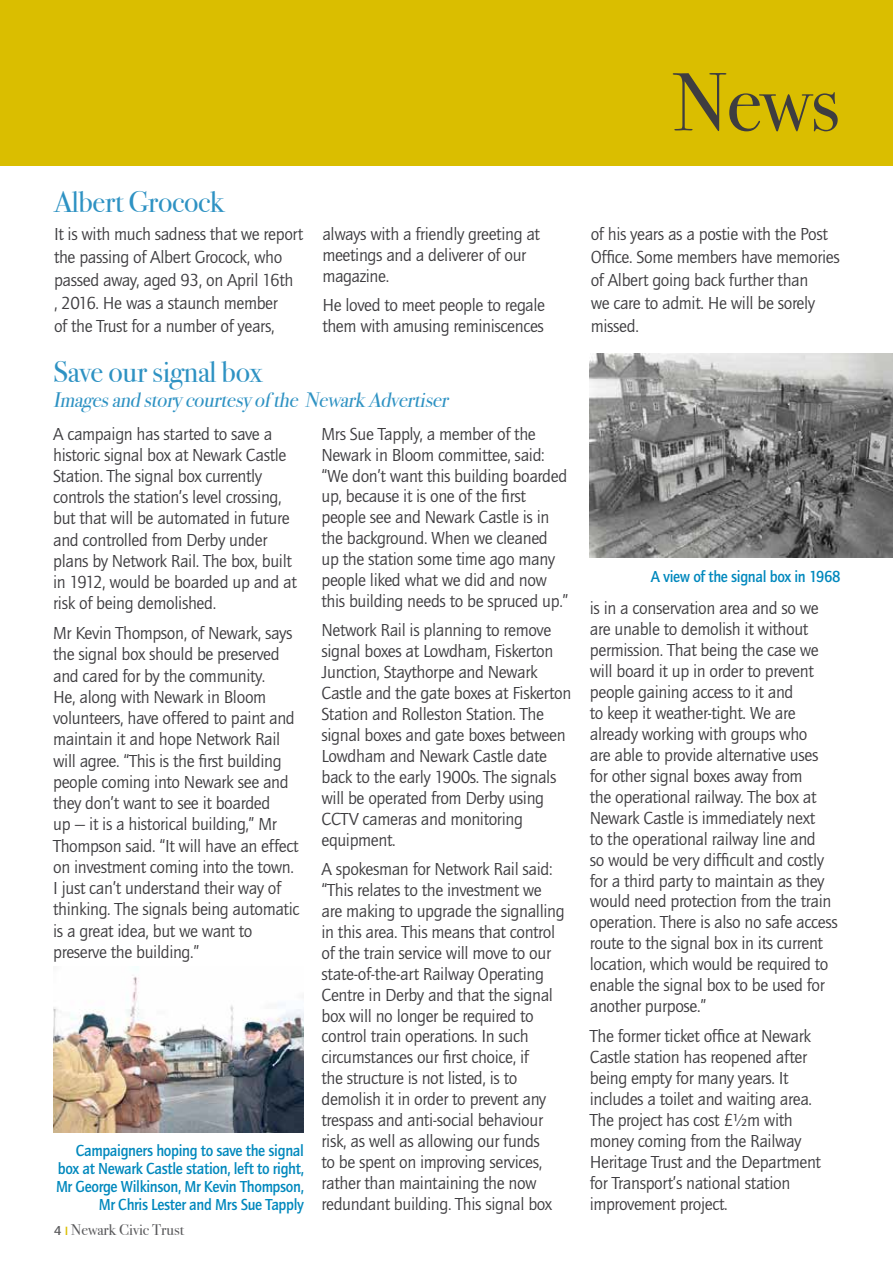
<style>
.page{position:relative;width:893px;height:1263px;background:#fff}
.page>*{position:absolute;margin:0;border:0;box-sizing:border-box;transform-origin:0 0}
.t1{font:82.5px "Bodoni Svty Two OSITCTT Book";color:#3e3d40}
.t2{font:30px "Bodoni Svty Two OSITCTT Book";letter-spacing:-.01em;color:#2e92c3}
.t3{font:italic 21px "Bodoni Svty Two OSITCTT Book";color:#2e92c3}
.t4{font:18px/20.9px "Quay Sans EF";letter-spacing:-.02em;color:#3e3d40}
.t5{font:500 16.5px/18px "Quay Sans EF";letter-spacing:-.02em;color:#0088bd;text-align:right;scale:.93 1}
.t6{font:15.6px "Bodoni Svty Two OSITCTT Book";color:#58585a}
.s1{font-family:"Quay Sans EF";font-weight:500;font-size:13.35px}
.s2{font-family:"Quay Sans EF";font-weight:500;font-size:12.45px;color:#dabe00}
</style>
<div class="page">
<div style="left:0;top:0;width:893px;height:166px;background:#dabe00"></div>
<img style="left:53px;top:966px;width:251px;height:167px">
<img style="left:590px;top:354px;width:303px;height:203px">
<h1 class="t1" style="left:673px;top:53px;width:168px">News</h1>
<h2 class="t2" style="left:54px;top:183px;width:172px">Albert Grocock</h2>
<p class="t4" style="left:54px;top:223px;width:251px;line-height:23px">It is with much sadness that we report the passing of Albert Grocock, who passed away, aged 93, on April 16th<br>, 2016. He was a staunch member<br>of the Trust for a number of years,</p>
<p class="t4" style="left:322px;top:224px;width:219px">always with a friendly greeting at meetings and a deliverer of our magazine.</p>
<p class="t4" style="left:322px;top:295px;width:224px">He loved to meet people to regale them with amusing reminiscences</p>
<h2 class="t2" style="left:53px;top:354px;width:211px">Save our signal box</h2>
<p class="t3" style="left:53px;top:387px;width:401px">Imagesand story courtesy of the Newark Advertiser</p>
<p class="t4" style="left:53px;top:423px;width:245px;line-height:21.3px">A campaign has started to save a historic signal box at Newark Castle Station. The signal box currently controls the station’s level crossing, but that will be automated in future and controlled from Derby under plans by Network Rail. The box, built in 1912, would be boarded up and at risk of being demolished.</p>
<p class="t4" style="left:53px;top:623px;width:248px;line-height:21.3px">Mr Kevin Thompson, of Newark, says the signal box should be preserved and cared for by the community.<br>He, along with Newark in Bloom volunteers, have offered to paint and maintain it and hope Network Rail will agree. “This is the first building people coming into Newark see and they don’t want to see it boarded<br>up — it is a historical building,” Mr Thompson said. “It will have an effect on investment coming into the town.<br>I just can’t understand their way of thinking. The signals being automatic is a great idea, but we want to preserve the building.”</p>
<p class="t5" style="left:56px;top:1141px;width:268px">Campaigners hoping to save the signal box at Newark Castle station, left to right, Mr George Wilkinson, Mr Kevin Thompson, Mr Chris Lester and Mrs Sue Tapply</p>
<p class="t6" style="left:54px;top:1220px;width:132px"><span class="s1">4</span> <span class="s2">I</span> Newark Civic Trust</p>
<p class="t4" style="left:321px;top:424px;width:249px">Mrs Sue Tapply, a member of the<br>Newark in Bloom committee, said: “We don’t want this building boarded up, because it is one of the first people see and Newark Castle is in the background. When we cleaned up the station some time ago many people liked what we did and now this building needs to be spruced up.”</p>
<p class="t4" style="left:321px;top:620px;width:251px">Network Rail is planning to remove signal boxes at Lowdham, Fiskerton<br>Junction, Staythorpe and Newark<br>Castle and the gate boxes at Fiskerton<br>Station and Rolleston Station. The signal boxes and gate boxes between<br>Lowdham and Newark Castle date back to the early 1900s. The signals will be operated from Derby using<br>CCTV cameras and monitoring equipment.</p>
<p class="t4" style="left:321px;top:859px;width:245px">A spokesman for Network Rail said: “This relates to the investment we are making to upgrade the signalling in this area. This means that control of the train service will move to our state-of-the-art Railway Operating Centre in Derby and that the signal box will no longer be required to control train operations. In such circumstances our first choice, if<br>the structure is not listed, is to demolish it in order to prevent any trespass and anti-social behaviour risk, as well as allowing our funds<br>to be spent on improving services, rather than maintaining the now redundant building. This signal box</p>
<p class="t4" style="left:591px;top:223px;width:251px;line-height:23px">of his years as a postie with the Post<br>Office. Some members have memories of Albert going back further than<br>we care to admit. He will be sorely missed.</p>
<p class="t5" style="left:651px;top:568px;width:206px">A view of the signal box in 1968</p>
<p class="t4" style="left:590px;top:597px;width:249px">is in a conservation area and so we are unable to demolish it without permission. That being the case we will board it up in order to prevent people gaining access to it and<br>to keep it weather-tight. We are already working with groups who<br>are able to provide alternative uses for other signal boxes away from<br>the operational railway. The box at Newark Castle is immediately next<br>to the operational railway line and<br>so would be very difficult and costly for a third party to maintain as they would need protection from the train operation. There is also no safe access route to the signal box in its current location, which would be required to enable the signal box to be used for another purpose.”</p>
<p class="t4" style="left:590px;top:1026px;width:233px">The former ticket office at Newark<br>Castle station has reopened after being empty for many years. It includes a toilet and waiting area.<br>The project has cost £½m with money coming from the Railway<br>Heritage Trust and the Department for Transport’s national station improvement project.</p>
</div>
